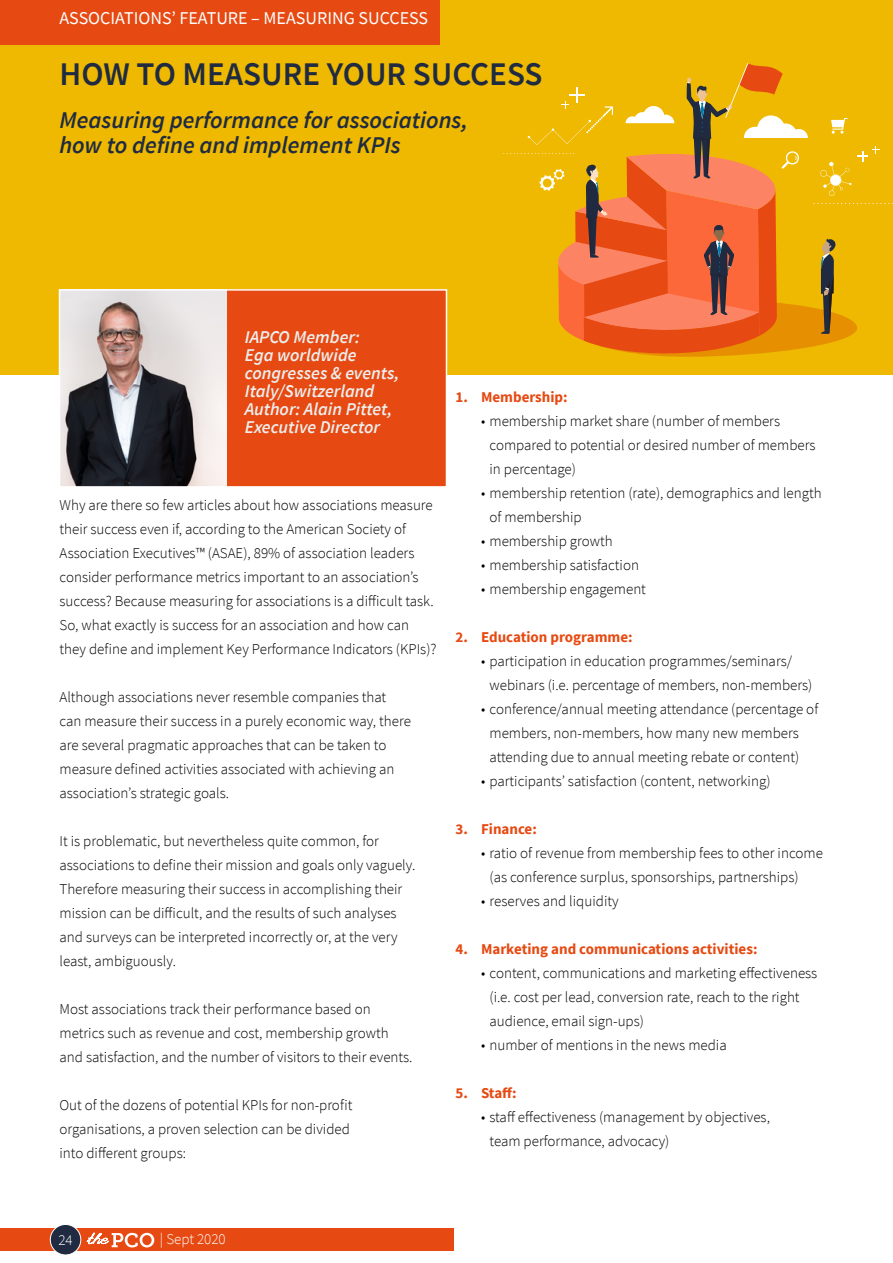
<style>
.page{position:relative;width:893px;height:1263px;background:#fff}
.page>*{position:absolute;margin:0;border:0;box-sizing:border-box;transform-origin:0 0}
.t1{font:600 33px "Source Sans Pro";color:#202b41}
.t2{font:italic 600 24px/25.5px "Source Sans Pro";color:#202b41}
.t3{font:italic 600 18px/18px "Source Sans Pro";color:#eee}
.t4{font:18px "Source Sans Pro";color:#fff}
.t5{font:300 15px/24px "Source Sans Pro";color:#000}
.t6{font:700 15px "Source Sans Pro";color:#e64a12}
.t7{font:300 15px "Source Sans Pro";color:#fff}
</style>
<div class="page">
<div style="left:0;top:0;width:893px;height:375px;background:#eeb900"></div>
<svg style="left:503px;top:63px;width:390px;height:294px"></svg>
<div style="left:0;top:1228px;width:453px;height:23px;background:#e64a12"></div>
<div style="left:50px;top:1224px;width:31px;height:31px;background:#202b41;border-radius:50%"></div>
<div style="left:50px;top:1224px;width:31px;height:31px;border:1px solid #fff;border-radius:50%"></div>
<svg style="left:87px;top:1232px;width:67px;height:15px"></svg>
<div style="left:0;top:0;width:439px;height:45px;background:#e64a12"></div>
<div style="left:60px;top:290px;width:386px;height:197px;background:#e64a12"></div>
<img style="left:62px;top:292px;width:165px;height:193px">
<div style="left:59px;top:289px;width:388px;height:199px;border:2px solid #fff"></div>
<p class="t4" style="left:60px;top:7px;width:370px">ASSOCIATIONS’ FEATURE – MEASURING SUCCESS</p>
<h1 class="t1" style="left:60px;top:52px;width:484px">HOW TO MEASURE YOUR SUCCESS</h1>
<h2 class="t2" style="left:60px;top:106px;width:410px">Measuring performance for associations, how to define and implement KPIs</h2>
<p class="t3" style="left:245px;top:328px;width:156px">IAPCO Member:<br>Ega worldwide congresses &amp; events,<br>Italy/Switzerland<br>Author: Alain Pittet,<br>Executive Director</p>
<p class="t5" style="left:60px;top:493px;width:379px">Why are there so few articles about how associations measure their success even if, according to the American Society of Association Executives™ (ASAE), 89% of association leaders consider performance metrics important to an association’s success? Because measuring for associations is a difficult task.<br>So, what exactly is success for an association and how can they define and implement Key Performance Indicators (KPIs)?</p>
<p class="t5" style="left:60px;top:685px;width:353px">Although associations never resemble companies that can measure their success in a purely economic way, there are several pragmatic approaches that can be taken to measure defined activities associated with achieving an association’s strategic goals.</p>
<p class="t5" style="left:60px;top:829px;width:357px">It is problematic, but nevertheless quite common, for associations to define their mission and goals only vaguely.<br>Therefore measuring their success in accomplishing their mission can be difficult, and the results of such analyses and surveys can be interpreted incorrectly or, at the very least, ambiguously.</p>
<p class="t5" style="left:60px;top:997px;width:354px">Most associations track their performance based on metrics such as revenue and cost, membership growth and satisfaction, and the number of visitors to their events.</p>
<p class="t5" style="left:60px;top:1093px;width:294px">Out of the dozens of potential KPIs for non-profit organisations, a proven selection can be divided into different groups:</p>
<p class="t6" style="left:455px;top:387px;width:114px">1. Membership:</p>
<p class="t5" style="left:489px;top:409px;width:328px;text-indent:-9px">• membership market share (number of members compared to potential or desired number of members in percentage)</p>
<p class="t5" style="left:489px;top:481px;width:334px;text-indent:-9px">• membership retention (rate), demographics and length of membership</p>
<p class="t5" style="left:481px;top:529px;width:133px">• membership growth</p>
<p class="t5" style="left:481px;top:553px;width:160px">• membership satisfaction</p>
<p class="t5" style="left:481px;top:577px;width:166px">• membership engagement</p>
<p class="t6" style="left:455px;top:627px;width:179px">2. Education programme:</p>
<p class="t5" style="left:489px;top:649px;width:324px;text-indent:-9px">• participation in education programmes/seminars/ webinars (i.e. percentage of members, non-members)</p>
<p class="t5" style="left:489px;top:697px;width:330px;text-indent:-9px">• conference/annual meeting attendance (percentage of members, non-members, how many new members attending due to annual meeting rebate or content)</p>
<p class="t5" style="left:481px;top:769px;width:291px">• participants’ satisfaction (content, networking)</p>
<p class="t6" style="left:455px;top:819px;width:83px">3. Finance:</p>
<p class="t5" style="left:489px;top:841px;width:335px;text-indent:-9px">• ratio of revenue from membership fees to other income (as conference surplus, sponsorships, partnerships)</p>
<p class="t5" style="left:481px;top:889px;width:139px">• reserves and liquidity</p>
<p class="t6" style="left:455px;top:939px;width:304px">4. Marketing and communications activities:</p>
<p class="t5" style="left:489px;top:961px;width:329px;text-indent:-9px">• content, communications and marketing effectiveness (i.e. cost per lead, conversion rate, reach to the right audience, email sign-ups)</p>
<p class="t5" style="left:481px;top:1033px;width:247px">• number of mentions in the news media</p>
<p class="t6" style="left:455px;top:1083px;width:63px">5. Staff:</p>
<p class="t5" style="left:489px;top:1105px;width:282px;text-indent:-9px">• staff effectiveness (management by objectives, team performance, advocacy)</p>
<p class="t7" style="left:58px;top:1231px;width:16px">24</p>
<p class="t7" style="left:160px;top:1230px;width:67px">| Sept 2020</p>
</div>
